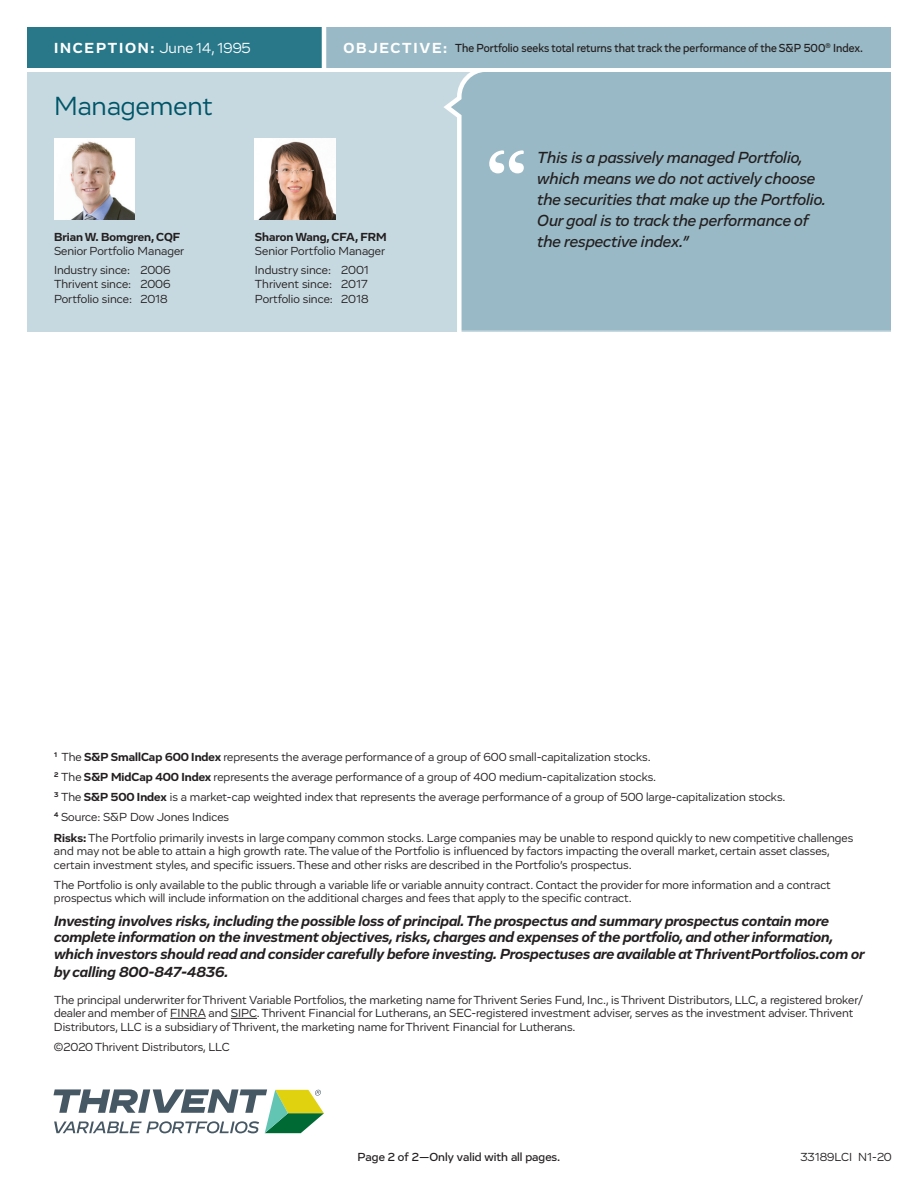
<style>
.page{position:relative;width:918px;height:1188px;background:#fff}
.page>*{position:absolute;margin:0;border:0;box-sizing:border-box;transform-origin:0 0}
.t1{font:27px "Vito";color:#005568}
.t2{font:italic 500 16.5px/21px "Vito";color:#231f20}
.t3{font:italic 700 15px/16.5px "Vito";color:#231f20}
.t4{font:15px "Vito";color:#fff}
.t5{font:12px/20.2px "Vito";color:#231f20}
.t6{font:500 12px "Vito";color:#231f20;scale:.92 1}
.t7{font:700 12px "Vito";color:#231f20}
.t8{font:500 12px "Vito";color:#231f20}
.s1{font-weight:700}
.s2{font-weight:700;font-size:15px;color:#fff}
</style>
<div class="page">
<svg style="left:53px;top:1089px;width:271px;height:44px"></svg>
<div style="left:27px;top:72px;width:864px;height:260px;background:#c7d9e0"></div>
<img style="left:255px;top:138px;width:81px;height:81px">
<img style="left:54px;top:138px;width:81px;height:81px">
<div style="left:444px;top:72px;width:447px;height:260px;background:#98b9c5"></div>
<svg style="left:489px;top:150px;width:35px;height:23px"></svg>
<hr style="left:170px;top:1018px;width:36px;height:1px;background:#231f20">
<svg style="left:231px;top:1018px;width:26px;height:1px"></svg>
<div style="left:27px;top:27px;width:297px;height:41px;background:#28788a"></div>
<div style="left:324px;top:27px;width:567px;height:41px;background:#98b9c5"></div>
<hr style="left:322px;top:24px;width:4px;height:46px;background:#fff">
<p class="t4" style="left:54px;top:39px;width:198px"><span class="s1">INCEPTION:</span> June 14, 1995</p>
<h1 class="t1" style="left:54px;top:89px;width:160px">Management</h1>
<p class="t6" style="left:343px;top:40px;width:566px"><span class="s2">OBJECTIVE:</span> The Portfolio seeks total returns that track the performance of the S&amp;P 500<sup>®</sup> Index.</p>
<p class="t7" style="left:54px;top:229px;width:128px">Brian W. Bomgren, CQF</p>
<p class="t5" style="left:54px;top:242px;width:132px;line-height:18.8px">Senior Portfolio Manager<br>Industry since: 2006</p>
<p class="t5" style="left:54px;top:277px;width:118px;line-height:14.4px">Thrivent since: 2006<br>Portfolio since: 2018</p>
<p class="t7" style="left:255px;top:229px;width:133px">Sharon Wang, CFA, FRM</p>
<p class="t5" style="left:255px;top:242px;width:132px;line-height:18.8px">Senior Portfolio Manager<br>Industry since: 2001</p>
<p class="t5" style="left:255px;top:277px;width:115px;line-height:14.4px">Thrivent since: 2017<br>Portfolio since: 2018</p>
<h2 class="t2" style="left:537px;top:146px;width:290px">This is a passively managed Portfolio, which means we do not actively choose the securities that make up the Portfolio.<br>Our goal is to track the performance of the respective index.”</h2>
<p class="t5" style="left:54px;top:746px;width:801px"><sup>1</sup> The <span class="s1">S&amp;P SmallCap 600 Index</span> represents the average performance of a group of 600 small-capitalization stocks.<br><sup>2</sup> The <span class="s1">S&amp;P MidCap 400 Index</span> represents the average performance of a group of 400 medium-capitalization stocks.<br><sup>3</sup> The <span class="s1">S&amp;P 500 Index</span> is a market-cap weighted index that represents the average performance of a group of 500 large-capitalization stocks.<br><sup>4</sup> Source: S&amp;P Dow Jones Indices<br><span class="s1">Risks:</span> The Portfolio primarily invests in large company common stocks. Large companies may be unable to respond quickly to new competitive challenges</p>
<p class="t5" style="left:54px;top:844px;width:777px;line-height:13.5px">and may not be able to attain a high growth rate. The value of the Portfolio is influenced by factors impacting the overall market, certain asset classes, certain investment styles, and specific issuers. These and other risks are described in the Portfolio’s prospectus.</p>
<p class="t5" style="left:54px;top:878px;width:778px;line-height:13.5px">The Portfolio is only available to the public through a variable life or variable annuity contract. Contact the provider for more information and a contract prospectus which will include information on the additional charges and fees that apply to the specific contract.</p>
<p class="t3" style="left:54px;top:912px;width:812px">Investing involves risks, including the possible loss of principal. The prospectus and summary prospectus contain more complete information on the investment objectives, risks, charges and expenses of the portfolio, and other information, which investors should read and consider carefully before investing. Prospectuses are available at ThriventPortfolios.com or</p>
<p class="t3" style="left:54px;top:963px;width:176px">by calling 800-847-4836.</p>
<p class="t5" style="left:54px;top:993px;width:811px;line-height:13.5px">The principal underwriter for Thrivent Variable Portfolios, the marketing name for Thrivent Series Fund, Inc., is Thrivent Distributors, LLC, a registered broker/ dealer and member of FINRA and SIPC. Thrivent Financial for Lutherans, an SEC-registered investment adviser, serves as the investment adviser. Thrivent<br>Distributors, LLC is a subsidiary of Thrivent, the marketing name for Thrivent Financial for Lutherans.</p>
<p class="t5" style="left:54px;top:1037px;width:177px">©2020 Thrivent Distributors, LLC</p>
<p class="t8" style="left:358px;top:1150px;width:204px">Page 2 of 2—Only valid with all pages.</p>
<p class="t5" style="left:800px;top:1147px;width:93px">33189LCI N1-20</p>
</div>
